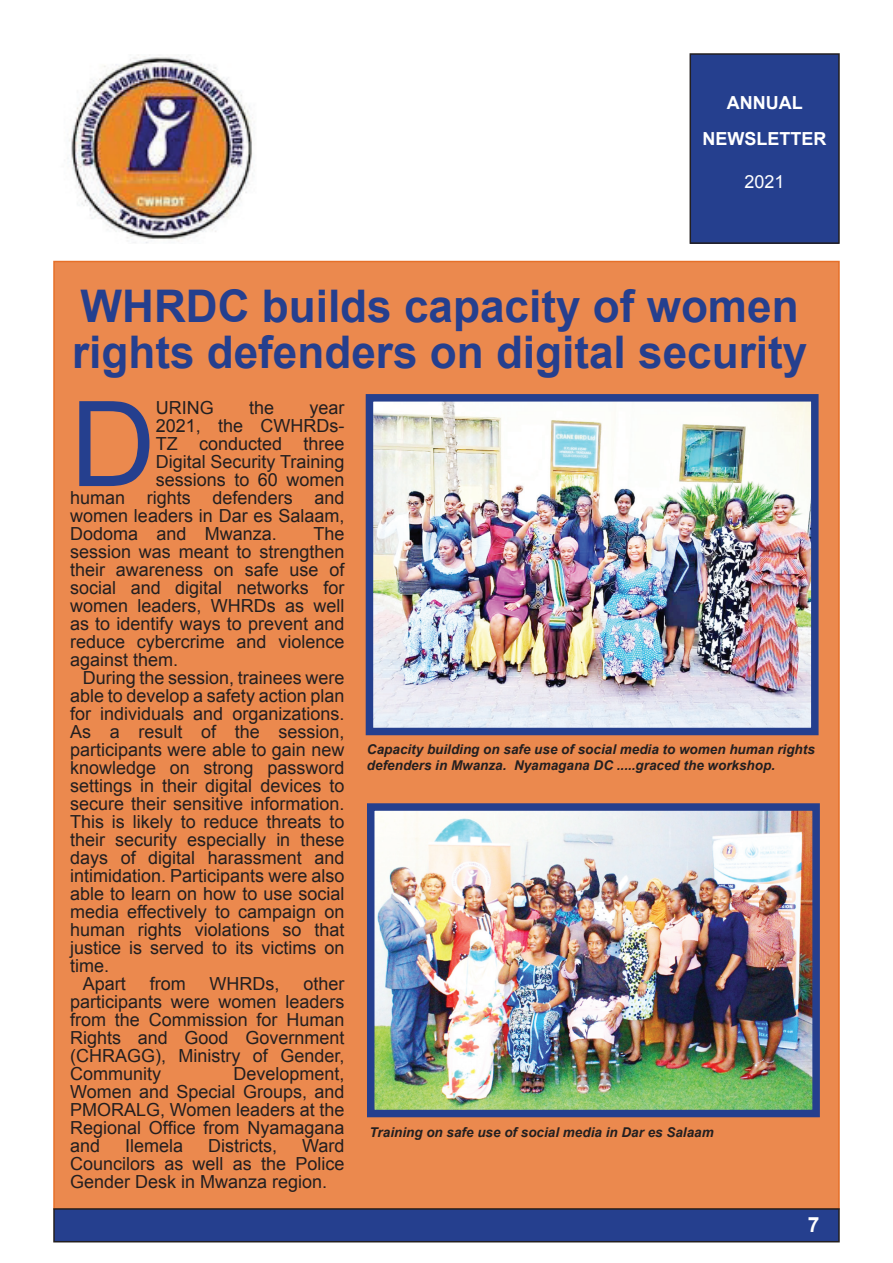
<style>
.page{position:relative;width:893px;height:1263px;background:#fff}
.page>*{position:absolute;margin:0;border:0;box-sizing:border-box;transform-origin:0 0}
.t1{font:118.65px "Arial";color:#253f8e}
.t2{font:700 45px/46.5px "Arial";color:#253f8e}
.t3{font:700 21px "Arial";color:#fff}
.t4{font:18px/18px "Arial";color:#231f20;text-align:justify}
.t5{font:700 18px/36px "Arial";color:#fff;text-align:center}
.t6{font:18px "Arial";color:#fff}
.t7{font:italic 700 13.5px/16.2px "Arial";color:#231f20}
</style>
<div class="page">
<div style="left:53px;top:261px;width:787px;height:949px;background:#eb894e;border:2px solid #e67029"></div>
<div style="left:54px;top:1209px;width:785px;height:33px;background:#253f8e"></div>
<div style="left:53px;top:1208px;width:787px;height:34px;border:2px solid #231f20"></div>
<img style="left:376px;top:812px;width:435px;height:296px">
<div style="left:367px;top:803px;width:453px;height:314px;border:8px solid #253f8e"></div>
<img style="left:67px;top:55px;width:186px;height:188px">
<div style="left:690px;top:54px;width:149px;height:189px;background:#253f8e"></div>
<div style="left:689px;top:53px;width:151px;height:191px;border:2px solid #231f20"></div>
<img style="left:375px;top:403px;width:435px;height:323px">
<div style="left:366px;top:394px;width:453px;height:341px;border:8px solid #253f8e"></div>
<p class="t5" style="left:703px;top:85px;width:126px">ANNUAL<br>NEWSLETTER</p>
<p class="t6" style="left:745px;top:170px;width:42px">2021</p>
<h2 class="t2" style="left:72px;top:284px;width:737px">WHRDC builds capacity of women rights defenders on digital security</h2>
<h1 class="t1" style="left:70px;top:367px;width:87px">D</h1>
<p class="t4" style="left:156px;top:399px;width:55px">uring</p>
<p class="t4" style="left:249px;top:399px;width:27px">the</p>
<p class="t4" style="left:309px;top:399px;width:37px">year</p>
<p class="t4" style="left:156px;top:417px;width:190px">2021, the CWHRDs-</p>
<p class="t4" style="left:156px;top:435px;width:190px">TZ conducted three</p>
<p class="t4" style="left:156px;top:453px;width:190px">Digital Security Training</p>
<p class="t4" style="left:156px;top:471px;width:190px">sessions to 60 women</p>
<p class="t4" style="left:70px;top:489px;width:276px">human rights defenders and</p>
<p class="t4" style="left:70px;top:507px;width:276px">women leaders in Dar es Salaam,</p>
<p class="t4" style="left:70px;top:525px;width:208px">Dodoma and Mwanza.</p>
<p class="t4" style="left:70px;top:525px;width:276px;text-indent:243px">The session was meant to strengthen their awareness on safe use of social and digital networks for women leaders, WHRDs as well as to identify ways to prevent and reduce cybercrime and violence against them.</p>
<p class="t4" style="left:83px;top:669px;width:263px">During the session, trainees were</p>
<p class="t4" style="left:70px;top:687px;width:276px">able to develop a safety action plan</p>
<p class="t4" style="left:70px;top:705px;width:276px">for individuals and organizations.</p>
<p class="t4" style="left:70px;top:723px;width:276px">As a result of the session,</p>
<p class="t4" style="left:70px;top:741px;width:276px">participants were able to gain new</p>
<p class="t4" style="left:70px;top:759px;width:276px">knowledge on strong password</p>
<p class="t4" style="left:70px;top:777px;width:276px">settings in their digital devices to</p>
<p class="t4" style="left:70px;top:795px;width:276px">secure their sensitive information.</p>
<p class="t4" style="left:70px;top:813px;width:276px">This is likely to reduce threats to</p>
<p class="t4" style="left:70px;top:831px;width:276px">their security especially in these</p>
<p class="t4" style="left:70px;top:849px;width:276px">days of digital harassment and</p>
<p class="t4" style="left:70px;top:867px;width:276px">intimidation. Participants were also</p>
<p class="t4" style="left:70px;top:885px;width:276px">able to learn on how to use social</p>
<p class="t4" style="left:70px;top:903px;width:276px">media effectively to campaign on</p>
<p class="t4" style="left:70px;top:921px;width:276px">human rights violations so that</p>
<p class="t4" style="left:70px;top:939px;width:276px">justice is served to its victims on</p>
<p class="t4" style="left:70px;top:957px;width:41px">time.</p>
<p class="t4" style="left:83px;top:975px;width:45px">Apart</p>
<p class="t4" style="left:150px;top:975px;width:37px">from</p>
<p class="t4" style="left:210px;top:975px;width:71px">WHRDs,</p>
<p class="t4" style="left:70px;top:975px;width:276px;text-indent:233px">other participants were women leaders from the Commission for Human Rights and Good Government (CHRAGG), Ministry of Gender, Community</p>
<p class="t4" style="left:70px;top:1065px;width:276px;text-indent:163px">Development, Women and Special Groups, and PMORALG, Women leaders at the Regional Office from Nyamagana and</p>
<p class="t4" style="left:70px;top:1137px;width:276px;text-indent:232px">Ward Councilors as well as the Police Gender Desk in Mwanza region.</p>
<p class="t4" style="left:125px;top:1137px;width:60px">Ilemela</p>
<p class="t4" style="left:208px;top:1137px;width:70px">Districts,</p>
<p class="t7" style="left:367px;top:742px;width:449px">Capacity building on safe use of social media to women human rights defenders in Mwanza. Nyamagana DC .....graced the workshop.</p>
<p class="t7" style="left:370px;top:1124px;width:346px">Training on safe use of social media in Dar es Salaam</p>
<p class="t3" style="left:808px;top:1210px;width:13px">7</p>
</div>
